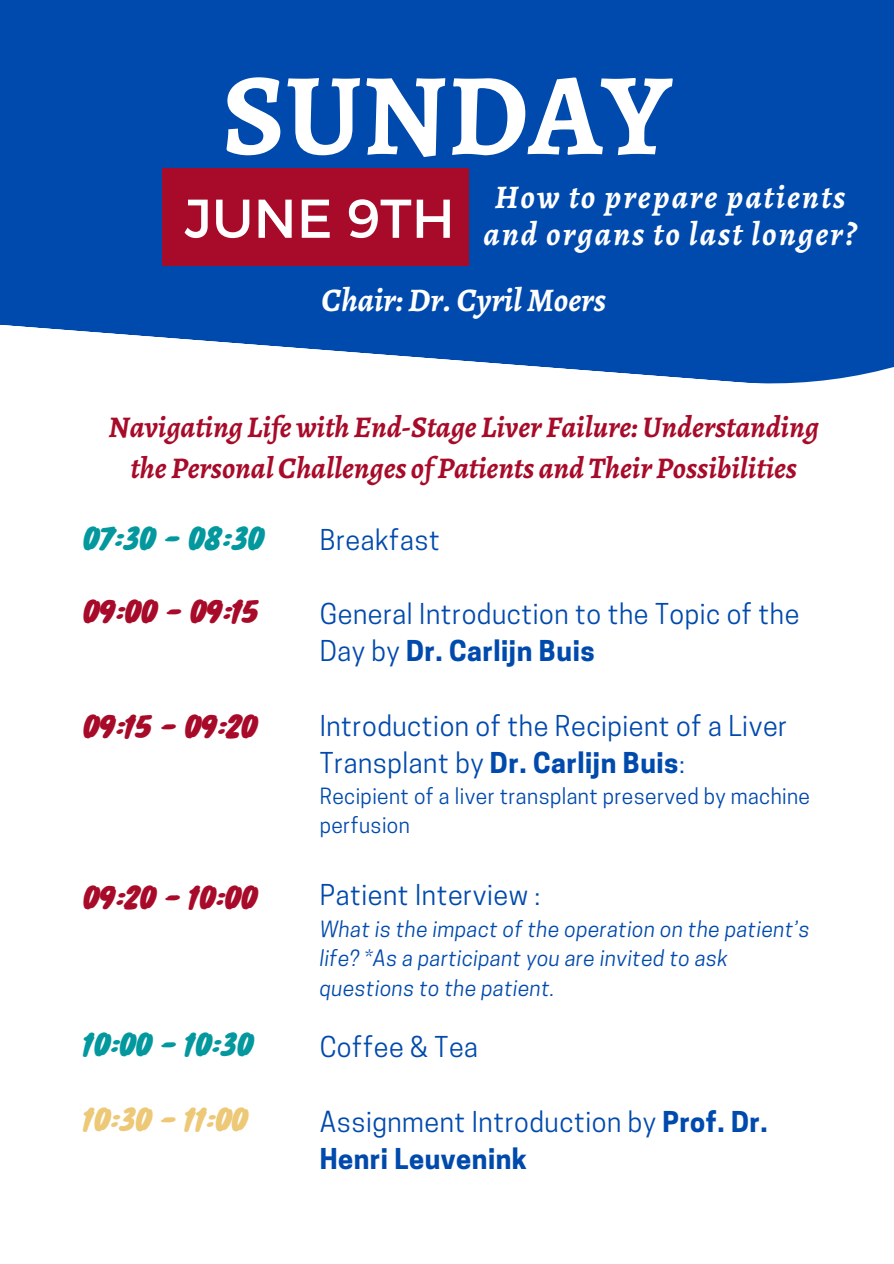
<style>
.page{position:relative;width:894px;height:1264px;background:#fff}
.page>*{position:absolute;margin:0;border:0;box-sizing:border-box;transform-origin:0 0}
.t1{font:700 117px "Alegreya";color:#fff}
.t2{font:54.45px "Montserrat";color:#fff}
.t3{font:italic 700 33px/37.2px "Alegreya";letter-spacing:.06em;color:#fff;text-align:center}
.t4{font:italic 700 33px "Alegreya";color:#fff}
.t5{font:italic 700 30px/41.7px "Alegreya";color:#a80b29;text-align:center}
.t6{font:27px/37.2px "Cooper Hewitt";letter-spacing:.02em;color:#004aad}
.t7{font:27px "Knewave";color:#a80b29}
.t8{font:27px "Knewave";color:#03989e}
.t9{font:27px "Knewave";color:#edc876}
.t10{font:italic 21px/29.2px "Cooper Hewitt";letter-spacing:.02em;color:#004aad}
.t11{font:21px/29.2px "Cooper Hewitt";letter-spacing:.02em;color:#004aad}
.s1{font-weight:700}
</style>
<div class="page">
<svg style="left:0;top:0;width:893px;height:384px;fill:#004aad"></svg>
<div style="left:162px;top:168px;width:306px;height:98px;background:#a80b29"></div>
<h4 class="t1" style="left:222px;top:35px;width:450px">SUNDAY</h4>
<h4 class="t2" style="left:184px;top:183px;width:271px">JUNE 9TH</h4>
<h5 class="t3" style="left:483px;top:178px;width:374px">How to prepare patients and organs to last longer?</h5>
<p class="t4" style="left:321px;top:277px;width:286px">Chair:Dr. Cyril Moers</p>
<p class="t5" style="left:108px;top:406px;width:711px">Navigating Lifewith End-Stage Liver Failure:Understanding the Personal Challenges of Patients and Their Possibilities</p>
<h4 class="t8" style="left:83px;top:517px;width:182px">07:30 - 08:30</h4>
<h1 class="t6" style="left:319px;top:524px;width:122px">Breakfast</h1>
<h5 class="t7" style="left:83px;top:590px;width:177px">09:00 - 09:15</h5>
<h2 class="t6" style="left:319px;top:598px;width:481px">General Introduction to the Topic of the<br>Day by <span class="s1">Dr. Carlijn Buis</span></h2>
<h5 class="t7" style="left:83px;top:704px;width:175px">09:15 - 09:20</h5>
<h3 class="t6" style="left:319px;top:710px;width:469px">Introduction of the Recipient of a Liver<br>Transplant by <span class="s1">Dr. Carlijn Buis</span>:</h3>
<h3 class="t11" style="left:319px;top:784px;width:491px">Recipient of a liver transplant preserved by machine perfusion</h3>
<p class="t7" style="left:83px;top:875px;width:175px">09:20 - 10:00</p>
<p class="t8" style="left:83px;top:1022px;width:171px">10:00 - 10:30</p>
<h3 class="t6" style="left:319px;top:880px;width:222px">Patient Interview :</h3>
<h4 class="t10" style="left:319px;top:917px;width:491px">What is the impact of the operation on the patient’s life? *As a participant you are invited to ask questions to the patient.</h4>
<h4 class="t6" style="left:319px;top:1032px;width:160px">Coffee &amp; Tea</h4>
<h5 class="t9" style="left:83px;top:1097px;width:166px">10:30 - 11:00</h5>
<h4 class="t6" style="left:319px;top:1106px;width:449px">Assignment Introduction by <span class="s1">Prof. Dr.<br>Henri Leuvenink</span></h4>
</div>
